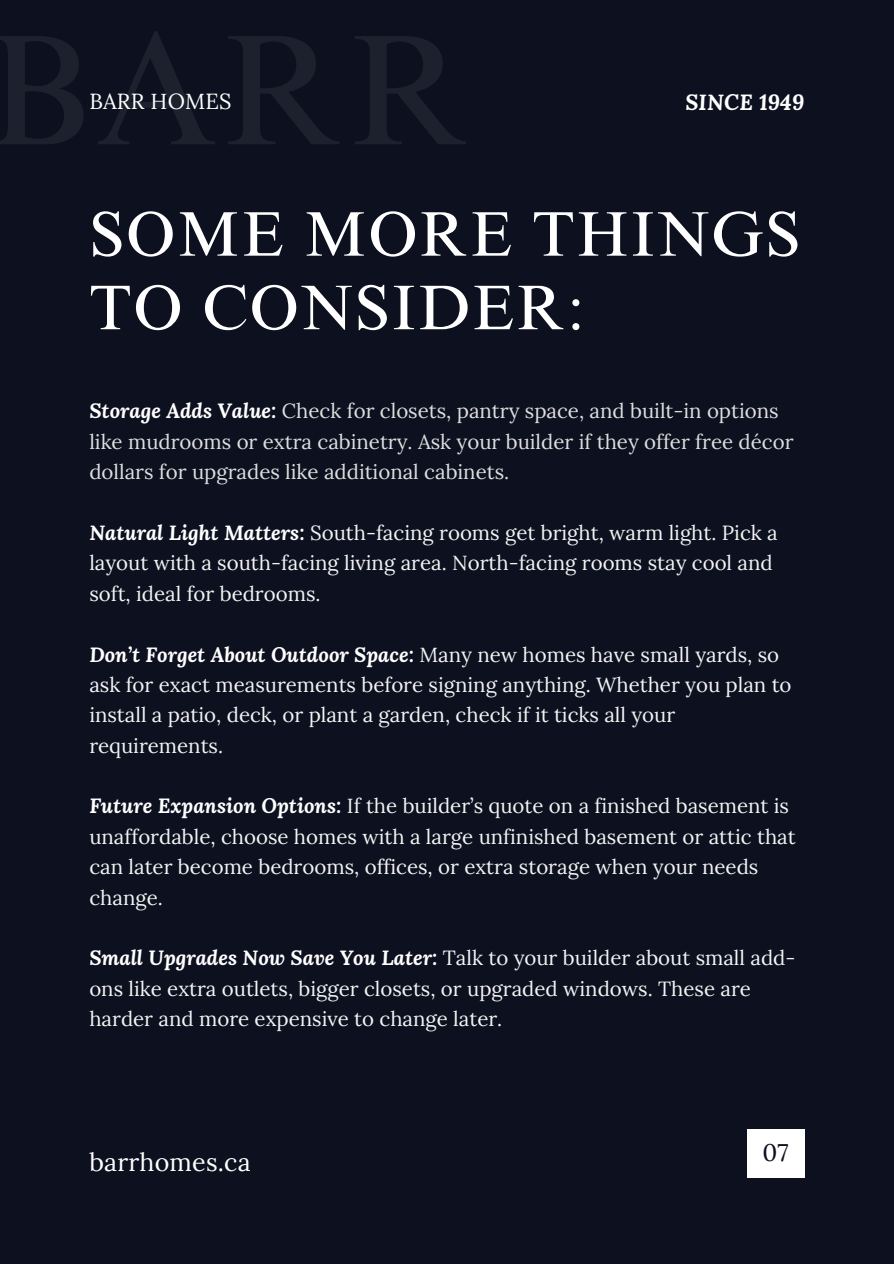
<style>
.page{position:relative;width:894px;height:1264px;background:#fff}
.page>*{position:absolute;margin:0;border:0;box-sizing:border-box;transform-origin:0 0}
.t1{font:63.15px/73.5px "Times NRMT Pro";letter-spacing:.035em;color:#fff}
.t2{font:25.05px "Lora";letter-spacing:.01em;color:#fff}
.t3{font:24px "Lora";color:#0d101f}
.t4{font:21.75px "Lora";letter-spacing:.01em;color:#fff}
.t5{font:italic 700 21.75px "Lora";letter-spacing:.01em;color:#fff}
.t6{font:20.4px/30.3px "Lora";color:#f3f3f3}
.t7{font:20.4px/30.3px "Lora";color:#dedede}
.s1{font-weight:700;font-style:italic;color:#fff}
</style>
<div class="page">
<div style="left:0;top:0;width:893px;height:1263px;background:#0d101f"></div>
<div style="left:746px;top:1128px;width:58px;height:49px;background:#fff"></div>
<p class="t4" style="left:89px;top:87px;width:144px">BARR HOMES</p>
<h3 class="t5" style="left:685px;top:88px;width:120px">SINCE 1949</h3>
<h1 class="t1" style="left:89px;top:205px;width:712px">SOME MORE THINGS<br>TO CONSIDER:</h1>
<h5 class="t7" style="left:89px;top:396px;width:705px"><span class="s1">Storage Adds Value:</span> Check for closets, pantry space, and built-in options like mudrooms or extra cabinetry. Ask your builder if they offer free décor dollars for upgrades like additional cabinets.</h5>
<h4 class="t6" style="left:89px;top:517px;width:689px"><span class="s1">Natural Light Matters:</span> South-facing rooms get bright, warm light. Pick a layout with a south-facing living area. North-facing rooms stay cool and soft, ideal for bedrooms.</h4>
<h2 class="t6" style="left:89px;top:639px;width:703px"><span class="s1">Don’t Forget About Outdoor Space:</span> Many new homes have small yards, so ask for exact measurements before signing anything. Whether you plan to install a patio, deck, or plant a garden, check if it ticks all your requirements.</h2>
<p class="t6" style="left:89px;top:790px;width:707px"><span class="s1">Future Expansion Options:</span> If the builder’s quote on a finished basement is unaffordable, choose homes with a large unfinished basement or attic that can later become bedrooms, offices, or extra storage when your needs change.</p>
<p class="t6" style="left:89px;top:942px;width:707px"><span class="s1">Small Upgrades Now Save You Later:</span> Talk to your builder about small add&shy;ons like extra outlets, bigger closets, or upgraded windows. These are harder and more expensive to change later.</p>
<p class="t2" style="left:89px;top:1145px;width:163px">barrhomes.ca</p>
<p class="t3" style="left:762px;top:1137px;width:28px">07</p>
</div>
